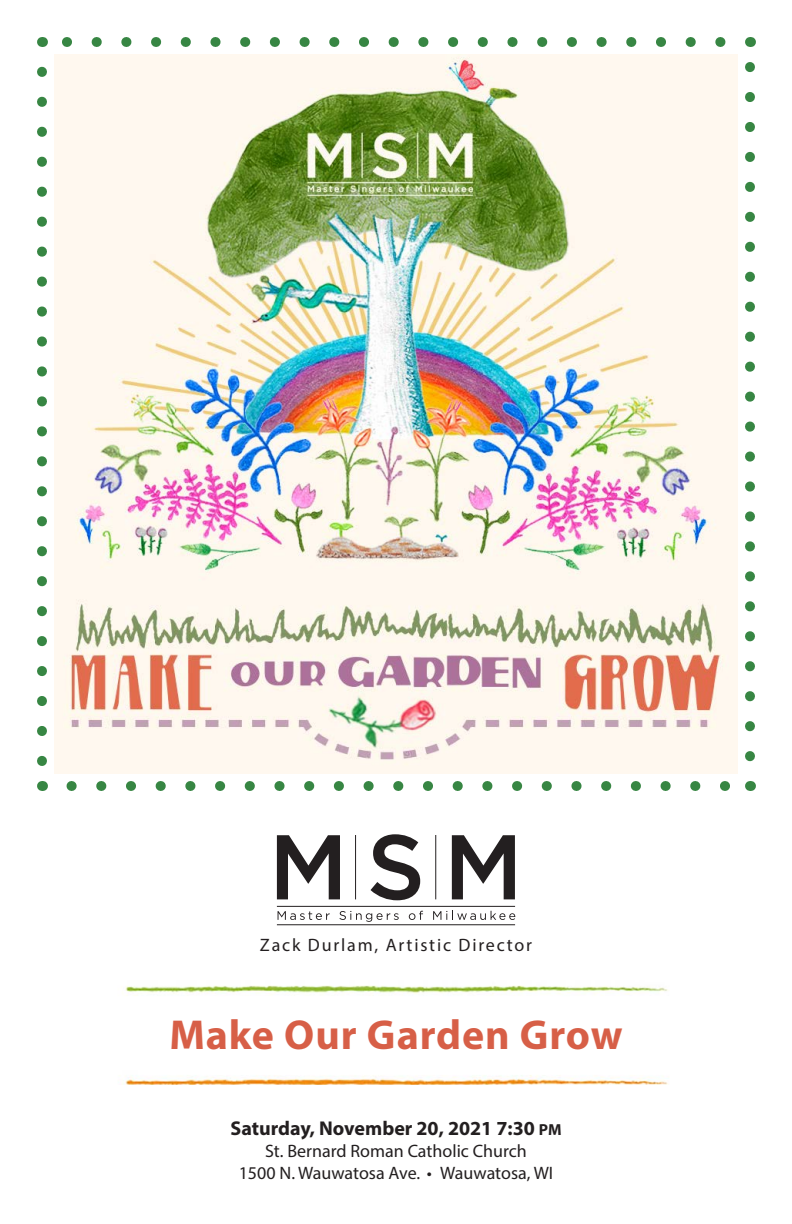
<style>
.page{position:relative;width:792px;height:1224px;background:#fff}
.page>*{position:absolute;margin:0;border:0;box-sizing:border-box;transform-origin:0 0}
.t1{font:700 42px "Myriad Pro";letter-spacing:.02em;color:#d75f47}
.t2{font:700 20px "Myriad Pro";color:#231f20}
.t3{font:18px/22px "Myriad Pro";color:#231f20;text-align:center}
.t4{font:18px "Myriad Pro";letter-spacing:.1em;color:#231f20}
.s1{font-size:16px}
</style>
<div class="page">
<img style="left:54px;top:54px;width:684px;height:720px">
<svg style="left:37px;top:72px;width:10px;height:694px"></svg>
<svg style="left:71px;top:781px;width:659px;height:10px"></svg>
<svg style="left:745px;top:62px;width:10px;height:694px"></svg>
<svg style="left:62px;top:37px;width:659px;height:10px"></svg>
<img style="left:125px;top:985px;width:544px;height:99px">
<svg style="left:277px;top:835px;width:63px;height:64px"></svg>
<svg style="left:371px;top:834px;width:49px;height:66px"></svg>
<svg style="left:452px;top:835px;width:63px;height:64px"></svg>
<hr style="left:355px;top:835px;width:1px;height:64px;background:#231f20">
<hr style="left:435px;top:835px;width:1px;height:64px;background:#231f20">
<hr style="left:277px;top:906px;width:238px;height:1px;background:#231f20">
<hr style="left:277px;top:924px;width:238px;height:1px;background:#231f20">
<svg style="left:278px;top:911px;width:52px;height:9px"></svg>
<svg style="left:339px;top:911px;width:60px;height:11px"></svg>
<svg style="left:409px;top:911px;width:14px;height:9px"></svg>
<svg style="left:433px;top:911px;width:82px;height:9px"></svg>
<p class="t4" style="left:260px;top:933px;width:274px">Zack Durlam, Artistic Director</p>
<h1 class="t1" style="left:169px;top:1007px;width:455px">Make Our Garden Grow</h1>
<p class="t2" style="left:230px;top:1115px;width:333px">Saturday, November 20, 2021 7:30 <span class="s1">PM</span></p>
<p class="t3" style="left:239px;top:1139px;width:316px">St. Bernard Roman Catholic Church<br>1500 N. Wauwatosa Ave. • Wauwatosa, WI</p>
</div>
